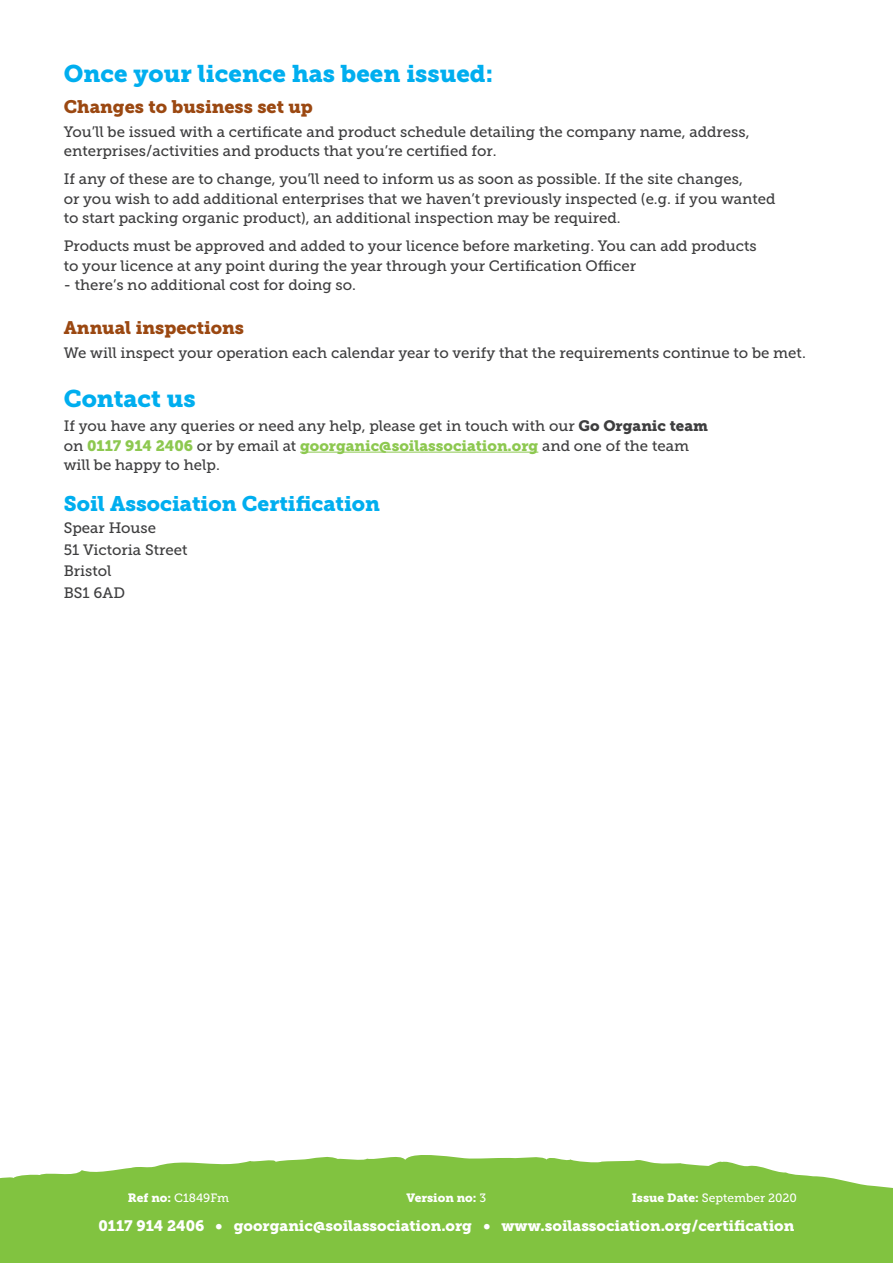
<style>
.page{position:relative;width:893px;height:1263px;background:#fff}
.page>*{position:absolute;margin:0;border:0;box-sizing:border-box;transform-origin:0 0}
.t1{font:24px "Museo Slab 900";color:#00aeef}
.t2{font:21px "Museo Slab 900";color:#00aeef}
.t3{font:18px "Museo Slab 900";color:#9b4811}
.t4{font:15px/19.5px "Museo Slab 500";color:#3e3e3f}
.t5{font:15px "Museo Slab 900";color:#fff}
.t6{font:15px "Museo Slab 900";color:#8dc850}
.t7{font:12px "Museo Slab 500";color:#fff}
.t8{font:12px "Museo Slab 900";color:#fff}
.s1{font-family:"Museo Slab 900"}
.s2{font-family:"Museo Slab 500";color:#3e3e3f}
.s3{font-family:"Museo Slab 500"}
</style>
<div class="page">
<svg style="left:0;top:1155px;width:893px;height:108px;background:#8cc852"></svg>
<hr style="left:300px;top:452px;width:238px;height:1px;background:#8dc850">
<h1 class="t1" style="left:64px;top:59px;width:431px">Once your licence has been issued:</h1>
<p class="t3" style="left:64px;top:96px;width:251px">Changes to business set up</p>
<p class="t4" style="left:64px;top:122px;width:687px">You’ll be issued with a certificate and product schedule detailing the company name, address, enterprises/activities and products that you’re certified for.</p>
<p class="t4" style="left:64px;top:169px;width:713px">If any of these are to change, you’ll need to inform us as soon as possible. If the site changes,<br>or you wish to add additional enterprises that we haven’t previously inspected (e.g. if you wanted to start packing organic product), an additional inspection may be required.</p>
<p class="t4" style="left:64px;top:236px;width:694px">Products must be approved and added to your licence before marketing. You can add products to your licence at any point during the year through your Certification Officer</p>
<p class="t4" style="left:64px;top:275px;width:294px">- there’s no additional cost for doing so.</p>
<p class="t3" style="left:64px;top:317px;width:182px">Annual inspections</p>
<p class="t4" style="left:64px;top:343px;width:743px">We will inspect your operation each calendar year to verify that the requirements continue to be met.</p>
<h1 class="t1" style="left:64px;top:385px;width:134px">Contact us</h1>
<p class="t4" style="left:64px;top:416px;width:646px">If you have any queries or need any help, please get in touch with our <span class="s1">Go Organic team</span></p>
<p class="t6" style="left:64px;top:437px;width:627px"><span class="s2">on</span> 0117 914 2406 <span class="s2">or by email at</span> goorganic@soilassociation.org <span class="s2">and one of the team</span></p>
<p class="t4" style="left:64px;top:455px;width:158px">will be happy to help.</p>
<h2 class="t2" style="left:64px;top:492px;width:318px">Soil Association Certification</h2>
<p class="t4" style="left:64px;top:517px;width:125px;line-height:21.6px">Spear House<br>51 Victoria Street<br>Bristol<br>BS1 6AD</p>
<p class="t7" style="left:128px;top:1191px;width:103px"><span class="s1">Ref no:</span> C1849Fm</p>
<p class="t8" style="left:407px;top:1191px;width:81px">Version no: <span class="s3">3</span></p>
<p class="t7" style="left:632px;top:1191px;width:167px"><span class="s1">Issue Date:</span> September 2020</p>
<p class="t5" style="left:99px;top:1217px;width:697px">0117 914 2406 • goorganic@soilassociation.org • www.soilassociation.org/certification</p>
</div>
